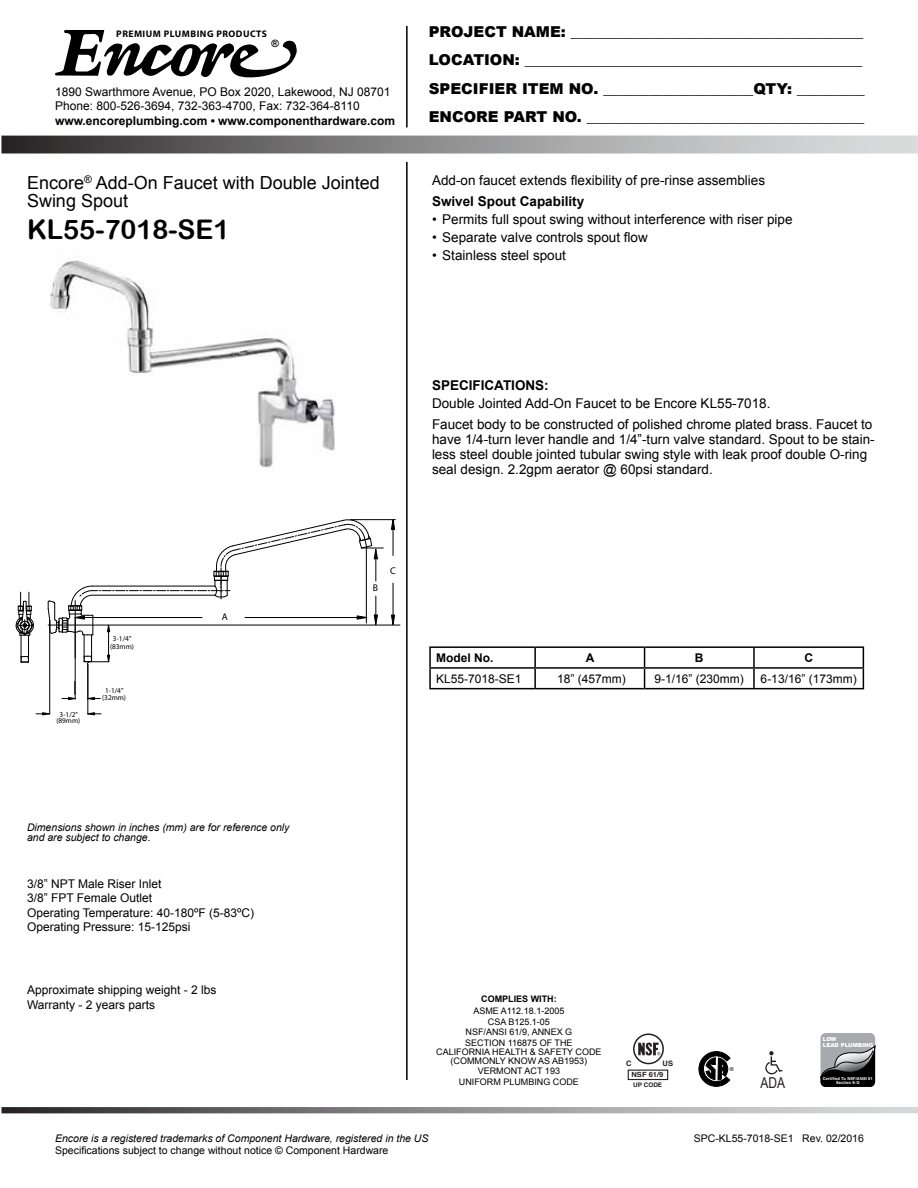
<style>
.page{position:relative;width:918px;height:1188px;background:#fff}
.page>*{position:absolute;margin:0;border:0;box-sizing:border-box;transform-origin:0 0}
.t1{font:27px "Arial Rounded MT Bold";color:#000}
.t2{font:18px/18px "Arial";color:#000}
.t3{font:900 15px/28.5px "Arial";color:#000}
.t4{font:15px "Arial";color:#241f21;scale:.8 1}
.t5{font:13.5px/15px "Arial";color:#000}
.t6{font:700 13.5px "Arial";color:#000}
.t7{font:12px/14.4px "Arial";color:#000}
.t8{font:700 12px "Arial";color:#000}
.t9{font:italic 10.5px/10.5px "Arial";color:#000}
.t10{font:10.5px "Arial";color:#000}
.t11{font:700 10.05px "Arial";color:#000}
.t12{font:9.75px "Myriad";color:#000}
.t13{font:700 9.6px "Myriad";letter-spacing:.05em;color:#000}
.t14{font:9px/10.5px "Arial";color:#000;text-align:center}
.t15{font:700 9px "Arial";color:#000}
.t16{font:8.85px "Myriad";color:#000}
.t17{font:700 7.5px "Helvetica";color:#241f21}
.t18{font:7.35px/7.6px "Myriad";color:#000;text-align:center}
.t19{font:700 7.05px "Helvetica";color:#241f21;scale:1.07 1}
.t20{font:700 6.3px "Helvetica";color:#241f21}
.t21{font:900 5.55px/5.7px "Arial";letter-spacing:-.005em;color:#fff}
.t22{font:700 4.05px/4.1px "Arial";letter-spacing:.02em;color:#fff;text-align:center}
</style>
<div class="page">
<hr style="left:406px;top:26px;width:2px;height:101px;background:#000">
<div style="left:1px;top:136px;width:917px;height:18px;background:linear-gradient(to right,#312e2f,#eaeded)"></div>
<svg style="left:55px;top:30px;width:242px;height:48px"></svg>
<svg style="left:2px;top:1107px;width:916px;height:6px;background:#8d8c8d"></svg>
<hr style="left:406px;top:162px;width:2px;height:918px;background:#000">
<hr style="left:429px;top:646px;width:106px;height:2px;background:#000">
<hr style="left:535px;top:646px;width:110px;height:2px;background:#000">
<hr style="left:645px;top:646px;width:109px;height:2px;background:#000">
<hr style="left:754px;top:646px;width:110px;height:2px;background:#000">
<hr style="left:429px;top:667px;width:106px;height:2px;background:#000">
<svg style="left:429px;top:648px;width:2px;height:40px"></svg>
<hr style="left:535px;top:667px;width:110px;height:2px;background:#000">
<svg style="left:534px;top:648px;width:2px;height:40px"></svg>
<hr style="left:645px;top:667px;width:109px;height:2px;background:#000">
<svg style="left:644px;top:648px;width:1px;height:40px"></svg>
<hr style="left:754px;top:667px;width:110px;height:2px;background:#000">
<svg style="left:753px;top:648px;width:2px;height:40px"></svg>
<svg style="left:863px;top:648px;width:1px;height:40px"></svg>
<hr style="left:429px;top:688px;width:106px;height:1px;background:#000">
<hr style="left:535px;top:688px;width:110px;height:1px;background:#000">
<hr style="left:645px;top:688px;width:109px;height:1px;background:#000">
<hr style="left:754px;top:688px;width:110px;height:1px;background:#000">
<img style="left:50px;top:258px;width:285px;height:210px">
<hr style="left:96px;top:625px;width:304px;height:1px;background:#000">
<hr style="left:49px;top:630px;width:1px;height:84px;background:#000">
<hr style="left:87px;top:664px;width:1px;height:50px;background:#000">
<svg style="left:87px;top:712px;width:14px;height:4px"></svg>
<hr style="left:75px;top:618px;width:1px;height:81px;background:#000">
<svg style="left:62px;top:681px;width:38px;height:20px"></svg>
<hr style="left:351px;top:519px;width:44px;height:1px;background:#000">
<hr style="left:393px;top:583px;width:1px;height:32px;background:#000">
<svg style="left:391px;top:615px;width:4px;height:11px"></svg>
<svg style="left:391px;top:519px;width:4px;height:37px"></svg>
<svg style="left:36px;top:712px;width:15px;height:4px"></svg>
<svg style="left:15px;top:592px;width:19px;height:71px"></svg>
<svg style="left:47px;top:519px;width:336px;height:148px"></svg>
<hr style="left:75px;top:601px;width:1px;height:57px;background:#000">
<svg style="left:699px;top:1051px;width:31px;height:36px"></svg>
<svg style="left:765px;top:1051px;width:17px;height:24px"></svg>
<div style="left:633px;top:1033px;width:31px;height:31px;border:2px solid #241f21;border-radius:50%"></div>
<svg style="left:638px;top:1042px;width:22px;height:15px"></svg>
<div style="left:628px;top:1070px;width:40px;height:10px;border:1px solid #241f21"></div>
<div style="left:821px;top:1033px;width:54px;height:54px;background:#a7a9ac;border-radius:5px"></div>
<svg style="left:820px;top:1046px;width:55px;height:41px"></svg>
<p class="t13" style="left:116px;top:29px;width:152px">PREMIUM PLUMBING PRODUCTS</p>
<p class="t11" style="left:271px;top:37px;width:9px">®</p>
<p class="t7" style="left:55px;top:84px;width:337px">1890 Swarthmore Avenue, PO Box 2020, Lakewood, NJ 08701<br>Phone: 800-526-3694, 732-363-4700, Fax: 732-364-8110</p>
<p class="t8" style="left:55px;top:114px;width:342px">www.encoreplumbing.com • www.componenthardware.com</p>
<h2 class="t2" style="left:27px;top:173px;width:354px">Encore<sup>®</sup> Add-On Faucet with Double Jointed<br>Swing Spout</h2>
<h1 class="t1" style="left:27px;top:213px;width:204px">KL55-7018-SE1</h1>
<p class="t3" style="left:429px;top:17px;width:437px">PROJECT NAME: _______________________________________ LOCATION: _____________________________________________ SPECIFIER ITEM NO. ____________________QTY: _________ ENCORE PART NO. _____________________________________</p>
<p class="t5" style="left:432px;top:173px;width:335px">Add-on faucet extends flexibility of pre-rinse assemblies</p>
<p class="t6" style="left:432px;top:194px;width:154px">Swivel Spout Capability</p>
<p class="t5" style="left:432px;top:212px;width:362px">• Permits full spout swing without interference with riser pipe</p>
<p class="t5" style="left:432px;top:230px;width:217px">• Separate valve controls spout flow</p>
<p class="t5" style="left:432px;top:248px;width:136px">• Stainless steel spout</p>
<p class="t18" style="left:60px;top:711px;width:20px">3-1/2"</p>
<p class="t18" style="left:56px;top:717px;width:25px">(89mm)</p>
<p class="t18" style="left:113px;top:635px;width:20px">3-1/4"</p>
<p class="t18" style="left:110px;top:643px;width:25px">(83mm)</p>
<p class="t18" style="left:102px;top:687px;width:25px">1-1/4" (32mm)</p>
<p class="t12" style="left:222px;top:612px;width:7px">A</p>
<p class="t9" style="left:27px;top:822px;width:264px">Dimensions shown in inches (mm) are for reference only and are subject to change.</p>
<p class="t7" style="left:27px;top:876px;width:229px">3/8” NPT Male Riser Inlet<br>3/8” FPT Female Outlet<br>Operating Temperature: 40-180ºF (5-83ºC)<br>Operating Pressure: 15-125psi</p>
<p class="t7" style="left:27px;top:983px;width:191px">Approximate shipping weight - 2 lbs<br>Warranty - 2 years parts</p>
<p class="t12" style="left:373px;top:583px;width:7px">B</p>
<p class="t12" style="left:390px;top:566px;width:7px">C</p>
<p class="t6" style="left:432px;top:378px;width:118px">SPECIFICATIONS:</p>
<p class="t5" style="left:432px;top:393px;width:442px;line-height:21px">Double Jointed Add-On Faucet to be Encore KL55-7018.<br>Faucet body to be constructed of polished chrome plated brass. Faucet to</p>
<p class="t5" style="left:432px;top:432px;width:444px">have 1/4-turn lever handle and 1/4”-turn valve standard. Spout to be stain&shy;less steel double jointed tubular swing style with leak proof double O-ring seal design. 2.2gpm aerator @ 60psi standard.</p>
<p class="t8" style="left:436px;top:651px;width:59px">Model No.</p>
<p class="t8" style="left:586px;top:651px;width:10px">A</p>
<p class="t8" style="left:695px;top:651px;width:10px">B</p>
<p class="t8" style="left:804px;top:651px;width:10px">C</p>
<p class="t7" style="left:436px;top:671px;width:87px">KL55-7018-SE1</p>
<p class="t7" style="left:557px;top:671px;width:70px">18” (457mm)</p>
<p class="t7" style="left:655px;top:671px;width:91px">9-1/16” (230mm)</p>
<p class="t7" style="left:761px;top:671px;width:98px">6-13/16” (173mm)</p>
<p class="t15" style="left:481px;top:994px;width:77px">COMPLIES WITH:</p>
<p class="t14" style="left:465px;top:1006px;width:109px">ASME A112.18.1-2005<br>CSA B125.1-05<br>NSF/ANSI 61/9, ANNEX G<br>SECTION 116875 OF THE</p>
<p class="t14" style="left:436px;top:1047px;width:167px;line-height:9px">CALIFORNIA HEALTH &amp; SAFETY CODE (COMMONLY KNOW AS AB1953)</p>
<p class="t14" style="left:459px;top:1066px;width:122px">VERMONT ACT 193<br>UNIFORM PLUMBING CODE</p>
<p class="t17" style="left:626px;top:1057px;width:7px">C</p>
<p class="t17" style="left:663px;top:1057px;width:12px">US</p>
<p class="t19" style="left:632px;top:1069px;width:31px">NSF 61/9</p>
<p class="t20" style="left:633px;top:1080px;width:30px">UP CODE</p>
<p class="t16" style="left:730px;top:1066px;width:6px">®</p>
<p class="t4" style="left:760px;top:1074px;width:32px">ADA</p>
<p class="t21" style="left:823px;top:1036px;width:52px">LOW<br>LEAD PLUMBING</p>
<p class="t22" style="left:823px;top:1077px;width:52px">Certified To NSF/ANSI 61<br>Section 9-G</p>
<p class="t9" style="left:55px;top:1133px;width:375px">Encore is a registered trademarks of Component Hardware, registered in the US</p>
<p class="t10" style="left:55px;top:1145px;width:335px">Specifications subject to change without notice © Component Hardware</p>
<p class="t10" style="left:694px;top:1132px;width:172px">SPC-KL55-7018-SE1 Rev. 02/2016</p>
</div>
